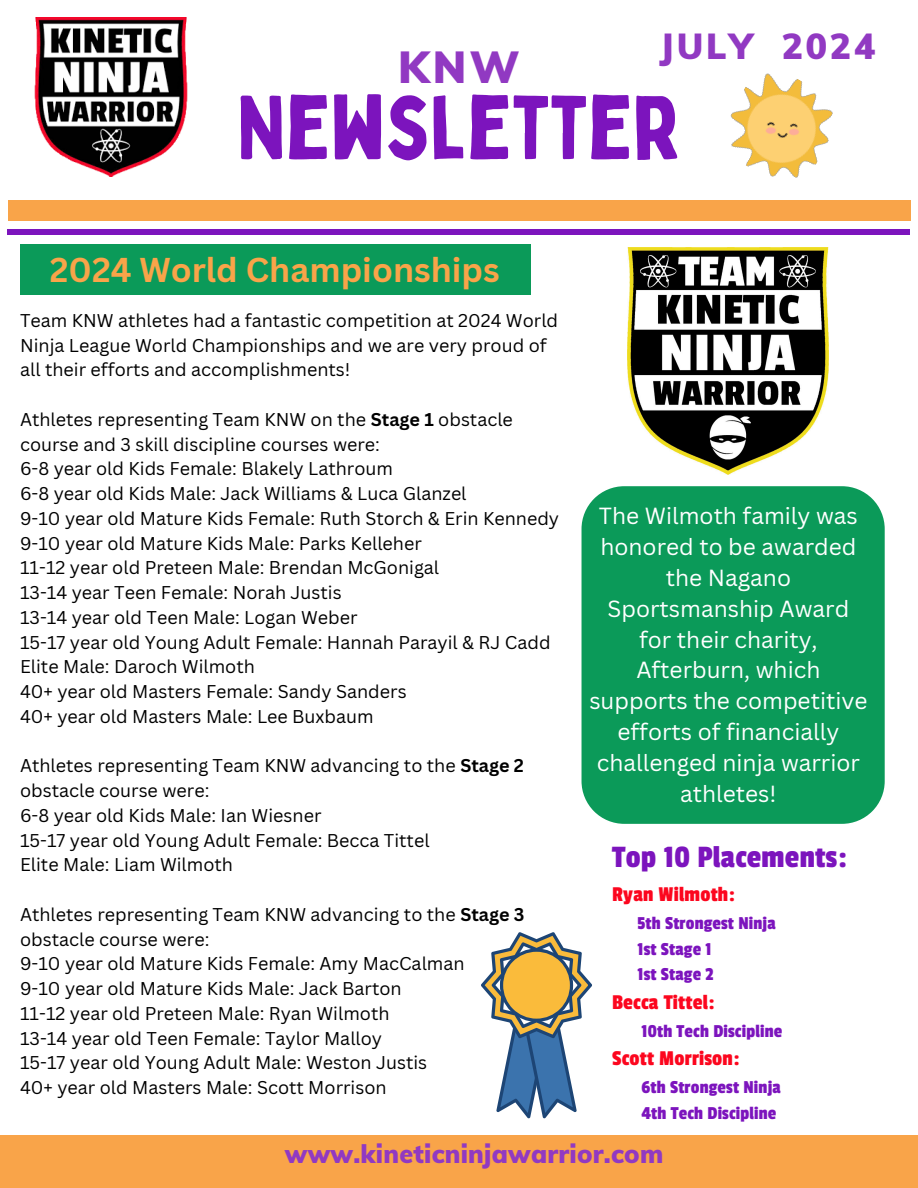
<style>
.page{position:relative;width:918px;height:1188px;background:#fff}
.page>*{position:absolute;margin:0;border:0;box-sizing:border-box;transform-origin:0 0}
.t1{font:88.65px "Bobby Jones";color:#7c14bd}
.t2{font:900 43.95px "Muli";color:#9139c2}
.t3{font:900 35.4px "Muli";letter-spacing:.08em;color:#9139c2}
.t4{font:700 33.6px "Canva Sans";color:#f9a449}
.t5{font:32.55px "Passion One";letter-spacing:.01em;color:#7c14bd}
.t6{font:900 25.2px "Muli";letter-spacing:.01em;color:#9139c2}
.t7{font:22.8px/30.9px "Canva Sans";color:#fff;text-align:center}
.t8{font:22.05px "Passion One";letter-spacing:.01em;color:#fc061e}
.t9{font:19.05px "Passion One";letter-spacing:.01em;color:#7c14bd}
.t10{font:18px/24.8px "Canva Sans";color:#000}
.s1{font-weight:700}
</style>
<div class="page">
<div style="left:8px;top:200px;width:902px;height:21px;background:#f9a449"></div>
<div style="left:0;top:1135px;width:918px;height:53px;background:#f9a449"></div>
<div style="left:20px;top:244px;width:510px;height:51px;background:#0b9a59"></div>
<div style="left:8px;top:230px;width:902px;height:5px;background:#7c14bd"></div>
<img style="left:34px;top:18px;width:154px;height:158px">
<img style="left:730px;top:73px;width:103px;height:105px">
<img style="left:628px;top:247px;width:201px;height:227px">
<div style="left:582px;top:486px;width:303px;height:338px;background:#0b9a59"></div>
<svg style="left:481px;top:932px;width:111px;height:186px"></svg>
<p class="t2" style="left:398px;top:39px;width:123px">KNW</p>
<p class="t3" style="left:660px;top:24px;width:217px">JULY 2024</p>
<p class="t1" style="left:237px;top:72px;width:445px">NEWSLETTER</p>
<h6 class="t4" style="left:50px;top:246px;width:452px">2024 World Championships</h6>
<h1 class="t10" style="left:20px;top:307px;width:540px">Team KNW athletes had a fantastic competition at 2024 World<br>Ninja League World Championships and we are very proud of all their efforts and accomplishments!</h1>
<h4 class="t10" style="left:20px;top:406px;width:494px">Athletes representing Team KNW on the <span class="s1">Stage 1</span> obstacle course and 3 skill discipline courses were:</h4>
<p class="t10" style="left:20px;top:456px;width:375px">6-8 year old Kids Female: Blakely Lathroum</p>
<p class="t10" style="left:20px;top:481px;width:448px">6-8 year old Kids Male: Jack Williams &amp; Luca Glanzel</p>
<p class="t10" style="left:20px;top:505px;width:541px">9-10 year old Mature Kids Female: Ruth Storch &amp; Erin Kennedy</p>
<p class="t10" style="left:20px;top:530px;width:403px">9-10 year old Mature Kids Male: Parks Kelleher</p>
<p class="t10" style="left:20px;top:555px;width:421px">11-12 year old Preteen Male: Brendan McGonigal</p>
<p class="t10" style="left:20px;top:580px;width:323px">13-14 year Teen Female: Norah Justis</p>
<p class="t10" style="left:20px;top:604px;width:339px">13-14 year old Teen Male: Logan Weber</p>
<p class="t10" style="left:20px;top:629px;width:532px">15-17 year old Young Adult Female: Hannah Parayil &amp; RJ Cadd</p>
<p class="t10" style="left:20px;top:654px;width:236px">Elite Male: Daroch Wilmoth</p>
<p class="t10" style="left:20px;top:679px;width:388px">40+ year old Masters Female: Sandy Sanders</p>
<p class="t10" style="left:20px;top:703px;width:355px">40+ year old Masters Male: Lee Buxbaum</p>
<p class="t10" style="left:20px;top:753px;width:505px">Athletes representing Team KNW advancing to the <span class="s1">Stage 2 </span>obstacle course were:</p>
<p class="t10" style="left:20px;top:802px;width:303px">6-8 year old Kids Male: Ian Wiesner</p>
<p class="t10" style="left:20px;top:827px;width:411px">15-17 year old Young Adult Female: Becca Tittel</p>
<p class="t10" style="left:20px;top:852px;width:214px">Elite Male: Liam Wilmoth</p>
<p class="t10" style="left:20px;top:901px;width:506px">Athletes representing Team KNW advancing to the <span class="s1">Stage 3 </span>obstacle course were:</p>
<p class="t10" style="left:20px;top:951px;width:446px">9-10 year old Mature Kids Female: Amy MacCalman</p>
<p class="t10" style="left:20px;top:976px;width:383px">9-10 year old Mature Kids Male: Jack Barton</p>
<p class="t10" style="left:20px;top:1000px;width:371px">11-12 year old Preteen Male: Ryan Wilmoth</p>
<p class="t10" style="left:20px;top:1025px;width:364px">13-14 year old Teen Female: Taylor Malloy</p>
<p class="t10" style="left:20px;top:1050px;width:409px">15-17 year old Young Adult Male: Weston Justis</p>
<p class="t10" style="left:20px;top:1075px;width:368px">40+ year old Masters Male: Scott Morrison</p>
<p class="t7" style="left:589px;top:500px;width:280px">The Wilmoth family was honored to be awarded the Nagano<br>Sportsmanship Award for their charity,<br>Afterburn, which supports the competitive efforts of financially challenged ninja warrior athletes!</p>
<p class="t5" style="left:612px;top:840px;width:236px">Top 10 Placements:</p>
<p class="t8" style="left:612px;top:882px;width:124px">Ryan Wilmoth:</p>
<p class="t9" style="left:637px;top:913px;width:140px">5th Strongest Ninja</p>
<p class="t9" style="left:637px;top:939px;width:76px">1st Stage 1</p>
<p class="t9" style="left:637px;top:965px;width:78px">1st Stage 2</p>
<p class="t8" style="left:612px;top:990px;width:104px">Becca Tittel:</p>
<p class="t9" style="left:642px;top:1021px;width:142px">10th Tech Discipline</p>
<p class="t8" style="left:612px;top:1046px;width:129px">Scott Morrison:</p>
<p class="t9" style="left:642px;top:1077px;width:141px">6th Strongest Ninja</p>
<p class="t9" style="left:642px;top:1103px;width:136px">4th Tech Discipline</p>
<p class="t6" style="left:285px;top:1137px;width:380px">www.kineticninjawarrior.com</p>
</div>
